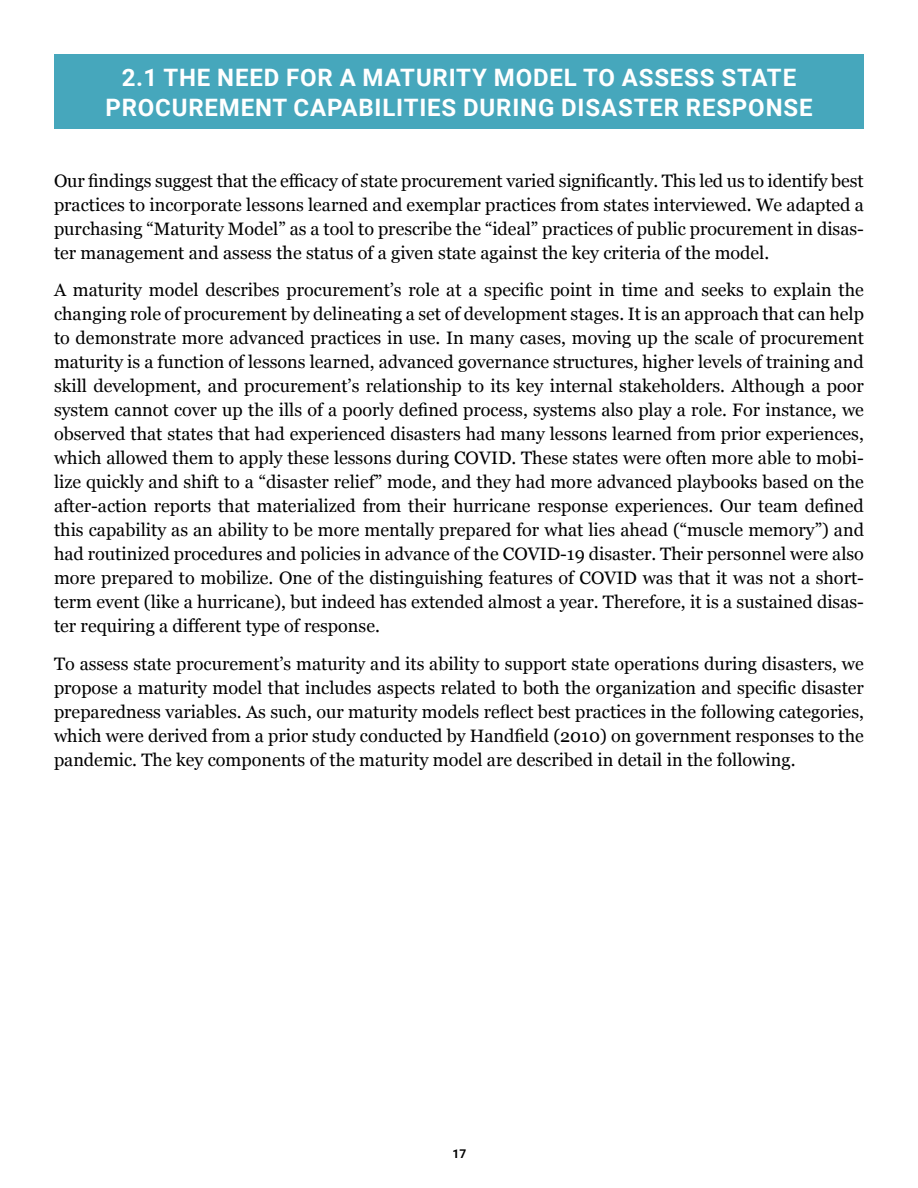
<style>
.page{position:relative;width:918px;height:1188px;background:#fff}
.page>*{position:absolute;margin:0;border:0;box-sizing:border-box;transform-origin:0 0}
.t1{font:700 24px/30px "Roboto";letter-spacing:.035em;color:#fff;text-align:center}
.t2{font:18px/24px "Georgia";color:#000;text-align:justify}
.t3{font:700 12px "Roboto";color:#000}
</style>
<div class="page">
<div style="left:54px;top:54px;width:810px;height:75px;background:#46a7bc"></div>
<h1 class="t1" style="left:105px;top:61px;width:709px">2.1 THE NEED FOR A MATURITY MODEL TO ASSESS STATE<br>PROCUREMENT CAPABILITIES DURING DISASTER RESPONSE</h1>
<p class="t2" style="left:54px;top:168px;width:811px">Our findings suggest that the efficacy of state procurement varied significantly. This led us to identify best practices to incorporate lessons learned and exemplar practices from states interviewed. We adapted a purchasing “Maturity Model” as a tool to prescribe the “ideal” practices of public procurement in disas&shy;ter management and assess the status of a given state against the key criteria of the model.</p>
<p class="t2" style="left:54px;top:278px;width:812px">A maturity model describes procurement’s role at a specific point in time and seeks to explain the changing role of procurement by delineating a set of development stages. It is an approach that can help to demonstrate more advanced practices in use. In many cases, moving up the scale of procurement maturity is a function of lessons learned, advanced governance structures, higher levels of training and skill development, and procurement’s relationship to its key internal stakeholders. Although a poor system cannot cover up the ills of a poorly defined process, systems also play a role. For instance, we observed that states that had experienced disasters had many lessons learned from prior experiences, which allowed them to apply these lessons during COVID. These states were often more able to mobi&shy;lize quickly and shift to a “disaster relief” mode, and they had more advanced playbooks based on the after-action reports that materialized from their hurricane response experiences. Our team defined this capability as an ability to be more mentally prepared for what lies ahead (“muscle memory”) and had routinized procedures and policies in advance of the COVID-19 disaster. Their personnel were also more prepared to mobilize. One of the distinguishing features of COVID was that it was not a short&shy;term event (like a hurricane), but indeed has extended almost a year. Therefore, it is a sustained disas&shy;ter requiring a different type of response.</p>
<p class="t2" style="left:54px;top:651px;width:811px">To assess state procurement’s maturity and its ability to support state operations during disasters, we propose a maturity model that includes aspects related to both the organization and specific disaster preparedness variables. As such, our maturity models reflect best practices in the following categories, which were derived from a prior study conducted by Handfield (2010) on government responses to the pandemic. The key components of the maturity model are described in detail in the following.</p>
<p class="t3" style="left:453px;top:1145px;width:15px">17</p>
</div>
